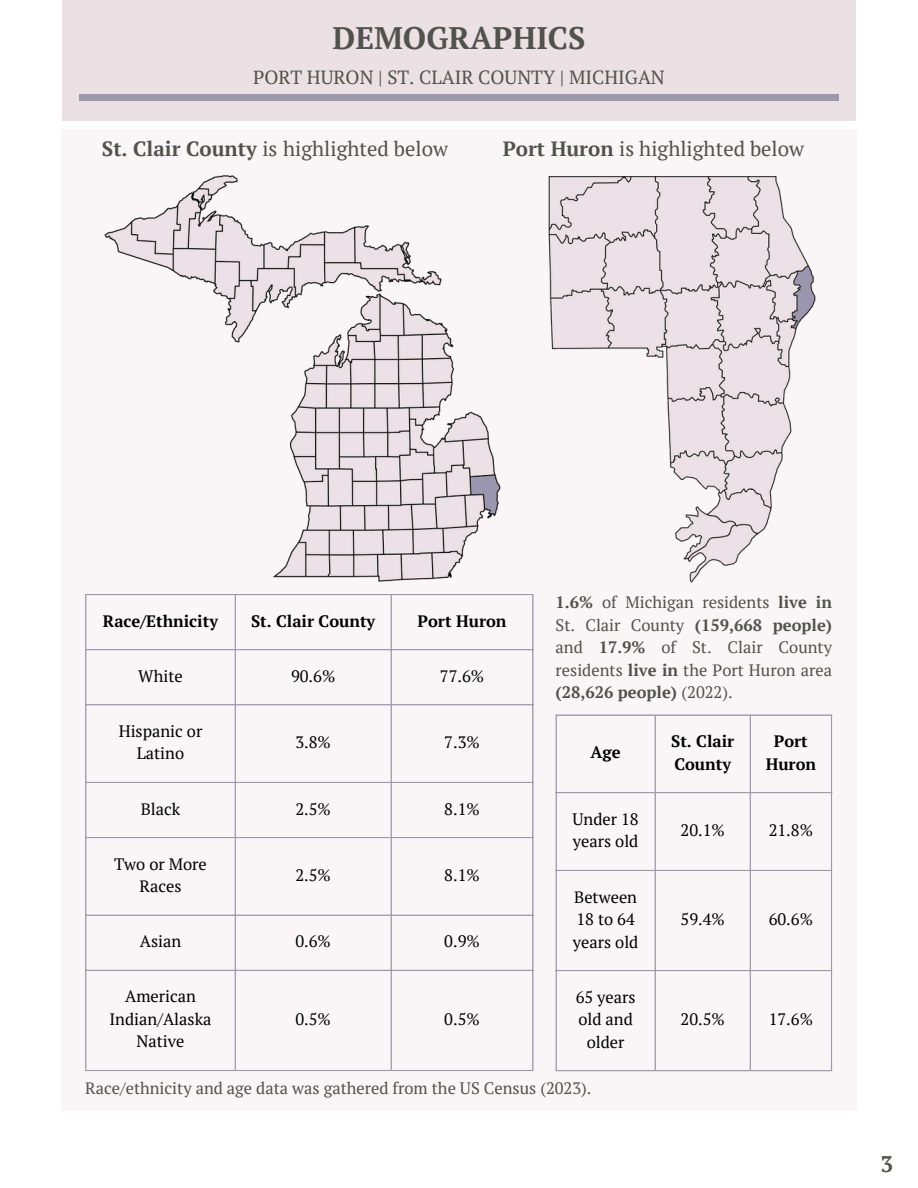
<style>
.page{position:relative;width:918px;height:1188px;background:#fff}
.page>*{position:absolute;margin:0;border:0;box-sizing:border-box;transform-origin:0 0}
.t1{font:700 31.05px "PT Serif";color:#51514d}
.t2{font:700 22.5px "PT Serif";color:#51514d}
.t3{font:20.55px "PT Serif";color:#51514d}
.t4{font:19.05px "PT Serif";color:#51514d}
.t5{font:16.5px/22.5px "PT Serif";color:#000;text-align:center}
.t6{font:16.5px/22.5px "PT Serif";color:#51514d;text-align:justify}
.t7{font:700 16.5px/22.5px "PT Serif";color:#000}
.s1{font-weight:700}
</style>
<div class="page">
<div style="left:61px;top:129px;width:795px;height:981px;background:#faf6f7"></div>
<div style="left:62px;top:0;width:794px;height:120px;background:#ebe0e3"></div>
<div style="left:79px;top:95px;width:760px;height:5px;background:#9e98af"></div>
<hr style="left:556px;top:716px;width:1px;height:354px;background:#9e98af">
<hr style="left:655px;top:716px;width:1px;height:354px;background:#9e98af">
<hr style="left:750px;top:716px;width:1px;height:354px;background:#9e98af">
<hr style="left:831px;top:716px;width:1px;height:354px;background:#9e98af">
<hr style="left:556px;top:714px;width:276px;height:2px;background:#9e98af">
<hr style="left:556px;top:792px;width:276px;height:1px;background:#9e98af">
<hr style="left:556px;top:870px;width:276px;height:1px;background:#9e98af">
<hr style="left:556px;top:970px;width:276px;height:1px;background:#9e98af">
<hr style="left:556px;top:1070px;width:276px;height:1px;background:#9e98af">
<img style="left:104px;top:175px;width:397px;height:407px">
<img style="left:548px;top:176px;width:268px;height:406px">
<hr style="left:85px;top:595px;width:1px;height:475px;background:#9e98af">
<hr style="left:235px;top:595px;width:1px;height:475px;background:#9e98af">
<hr style="left:391px;top:595px;width:1px;height:475px;background:#9e98af">
<hr style="left:532px;top:595px;width:1px;height:475px;background:#9e98af">
<hr style="left:85px;top:594px;width:448px;height:1px;background:#9e98af">
<hr style="left:85px;top:649px;width:448px;height:1px;background:#9e98af">
<hr style="left:85px;top:704px;width:448px;height:1px;background:#9e98af">
<hr style="left:85px;top:782px;width:448px;height:1px;background:#9e98af">
<hr style="left:85px;top:837px;width:448px;height:1px;background:#9e98af">
<hr style="left:85px;top:915px;width:448px;height:1px;background:#9e98af">
<hr style="left:85px;top:970px;width:448px;height:1px;background:#9e98af">
<hr style="left:85px;top:1070px;width:448px;height:1px;background:#9e98af">
<p class="t1" style="left:332px;top:17px;width:255px">DEMOGRAPHICS</p>
<p class="t4" style="left:253px;top:64px;width:413px">PORT HURON | ST. CLAIR COUNTY | MICHIGAN</p>
<p class="t3" style="left:102px;top:135px;width:348px"><span class="s1">St. Clair County</span> is highlighted below</p>
<p class="t3" style="left:503px;top:135px;width:303px"><span class="s1">Port Huron</span> is highlighted below</p>
<p class="t7" style="left:103px;top:609px;width:117px">Race/Ethnicity</p>
<p class="t7" style="left:251px;top:609px;width:126px">St. Clair County</p>
<p class="t7" style="left:418px;top:609px;width:90px">Port Huron</p>
<p class="t5" style="left:138px;top:664px;width:46px">White</p>
<p class="t5" style="left:291px;top:664px;width:46px">90.6%</p>
<p class="t5" style="left:440px;top:664px;width:46px">77.6%</p>
<p class="t5" style="left:119px;top:719px;width:85px">Hispanic or<br>Latino</p>
<p class="t5" style="left:295px;top:731px;width:37px">3.8%</p>
<p class="t5" style="left:444px;top:731px;width:37px">7.3%</p>
<p class="t5" style="left:141px;top:797px;width:41px">Black</p>
<p class="t5" style="left:295px;top:797px;width:37px">2.5%</p>
<p class="t5" style="left:444px;top:797px;width:37px">8.1%</p>
<p class="t5" style="left:114px;top:852px;width:94px">Two or More<br>Races</p>
<p class="t5" style="left:295px;top:863px;width:37px">2.5%</p>
<p class="t5" style="left:444px;top:863px;width:37px">8.1%</p>
<p class="t5" style="left:140px;top:930px;width:43px">Asian</p>
<p class="t5" style="left:295px;top:930px;width:37px">0.6%</p>
<p class="t5" style="left:444px;top:930px;width:37px">0.9%</p>
<p class="t5" style="left:110px;top:985px;width:104px">American<br>Indian/Alaska<br>Native</p>
<p class="t5" style="left:295px;top:1007px;width:37px">0.5%</p>
<p class="t5" style="left:444px;top:1007px;width:37px">0.5%</p>
<p class="t6" style="left:556px;top:591px;width:278px"><span class="s1">1.6%</span> of Michigan residents <span class="s1">live in </span>St. Clair County <span class="s1">(159,668 people) </span>and <span class="s1">17.9%</span> of St. Clair County residents <span class="s1">live in</span> the Port Huron area <span class="s1">(28,626 people)</span> (2022).</p>
<h2 class="t7" style="left:591px;top:741px;width:32px">Age</h2>
<p class="t7" style="left:671px;top:730px;width:65px">St. Clair<br>County</p>
<h1 class="t7" style="left:766px;top:730px;width:52px;text-align:center">Port<br>Huron</h1>
<p class="t5" style="left:573px;top:807px;width:68px;text-align:left">Under 18 years old</p>
<p class="t5" style="left:681px;top:818px;width:46px">20.1%</p>
<p class="t5" style="left:769px;top:818px;width:46px">21.8%</p>
<p class="t5" style="left:573px;top:885px;width:67px;text-align:left">Between<br>18 to 64 years old</p>
<p class="t5" style="left:681px;top:908px;width:46px">59.4%</p>
<p class="t5" style="left:769px;top:908px;width:46px">60.6%</p>
<p class="t5" style="left:576px;top:985px;width:61px">65 years old and older</p>
<p class="t5" style="left:681px;top:1008px;width:46px">20.5%</p>
<p class="t5" style="left:769px;top:1008px;width:46px">17.6%</p>
<p class="t6" style="left:85px;top:1077px;width:508px">Race/ethnicity and age data was gathered from the US Census (2023).</p>
<p class="t2" style="left:881px;top:1148px;width:14px">3</p>
</div>
